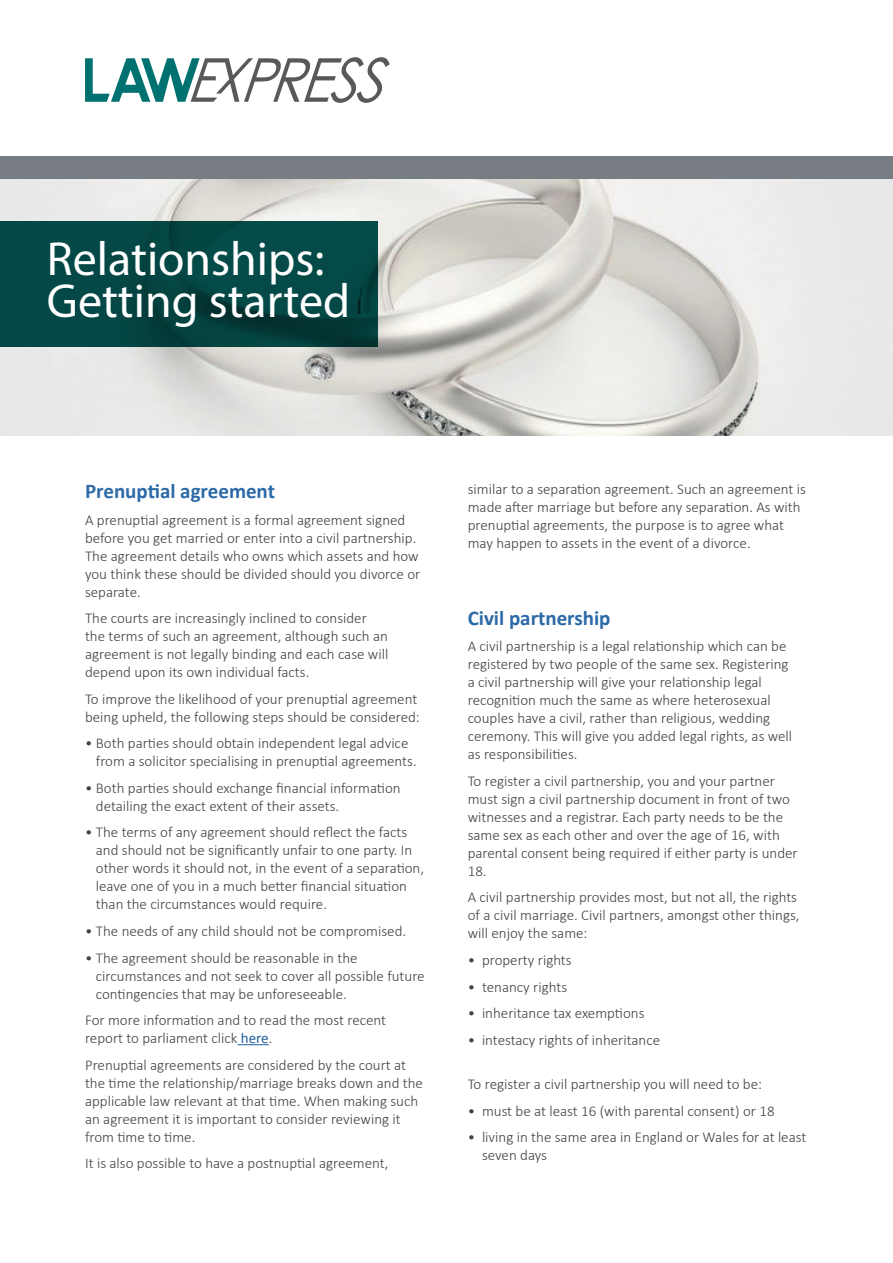
<style>
.page{position:relative;width:893px;height:1263px;background:#fff}
.page>*{position:absolute;margin:0;border:0;box-sizing:border-box;transform-origin:0 0}
.t1{font:48px/41.5px "Myriad Pro";color:#fff}
.t2{font:700 21px "Calibri";color:#2b6aa7}
.t3{font:300 15px/18px "Calibri";color:#414042}
.s1{font-weight:400;color:#215e9e}
</style>
<div class="page">
<img style="left:0;top:179px;width:893px;height:257px">
<div style="left:0;top:156px;width:893px;height:23px;background:#777d82"></div>
<hr style="left:237px;top:1044px;width:32px;height:1px;background:#215e9e">
<svg style="left:0;top:221px;width:378px;height:126px;background:#034543"></svg>
<svg style="left:85px;top:57px;width:305px;height:46px"></svg>
<h1 class="t1" style="left:47px;top:238px;width:305px">Relationships:<br>Getting started</h1>
<h2 class="t2" style="left:85px;top:478px;width:191px">Prenuptial agreement</h2>
<p class="t3" style="left:85px;top:510px;width:337px">A prenuptial agreement is a formal agreement signed before you get married or enter into a civil partnership.<br>The agreement details who owns which assets and how you think these should be divided should you divorce or separate.</p>
<p class="t3" style="left:85px;top:609px;width:305px">The courts are increasingly inclined to consider the terms of such an agreement, although such an agreement is not legally binding and each case will depend upon its own individual facts.</p>
<p class="t3" style="left:85px;top:689px;width:336px">To improve the likelihood of your prenuptial agreement being upheld, the following steps should be considered:</p>
<p class="t3" style="left:96px;top:734px;width:322px;text-indent:-11px">• Both parties should obtain independent legal advice from a solicitor specialising in prenuptial agreements.</p>
<p class="t3" style="left:96px;top:778px;width:306px;text-indent:-11px">• Both parties should exchange financial information detailing the exact extent of their assets.</p>
<p class="t3" style="left:96px;top:823px;width:330px;text-indent:-11px">• The terms of any agreement should reflect the facts and should not be significantly unfair to one party. In other words it should not, in the event of a separation, leave one of you in a much better financial situation than the circumstances would require.</p>
<p class="t3" style="left:85px;top:921px;width:323px">• The needs of any child should not be compromised.</p>
<p class="t3" style="left:96px;top:948px;width:330px;text-indent:-11px">• The agreement should be reasonable in the circumstances and not seek to cover all possible future contingencies that may be unforeseeable.</p>
<p class="t3" style="left:85px;top:1010px;width:303px">For more information and to read the most recent report to parliament click <span class="s1">here</span>.</p>
<p class="t3" style="left:85px;top:1055px;width:339px">Prenuptial agreements are considered by the court at the time the relationship/marriage breaks down and the applicable law relevant at that time. When making such an agreement it is important to consider reviewing it from time to time.</p>
<p class="t3" style="left:85px;top:1153px;width:305px">It is also possible to have a postnuptial agreement,</p>
<p class="t3" style="left:468px;top:479px;width:340px">similar to a separation agreement. Such an agreement is made after marriage but before any separation. As with prenuptial agreements, the purpose is to agree what may happen to assets in the event of a divorce.</p>
<h2 class="t2" style="left:468px;top:604px;width:144px">Civil partnership</h2>
<p class="t3" style="left:468px;top:637px;width:326px">A civil partnership is a legal relationship which can be registered by two people of the same sex. Registering a civil partnership will give your relationship legal recognition much the same as where heterosexual couples have a civil, rather than religious, wedding ceremony. This will give you added legal rights, as well as responsibilities.</p>
<p class="t3" style="left:468px;top:771px;width:332px">To register a civil partnership, you and your partner must sign a civil partnership document in front of two witnesses and a registrar. Each party needs to be the same sex as each other and over the age of 16, with parental consent being required if either party is under 18.</p>
<p class="t3" style="left:468px;top:888px;width:333px">A civil partnership provides most, but not all, the rights of a civil marriage. Civil partners, amongst other things, will enjoy the same:</p>
<p class="t3" style="left:468px;top:950px;width:105px">• property rights</p>
<p class="t3" style="left:468px;top:977px;width:101px">• tenancy rights</p>
<p class="t3" style="left:468px;top:1003px;width:178px">• inheritance tax exemptions</p>
<p class="t3" style="left:468px;top:1030px;width:194px">• intestacy rights of inheritance</p>
<p class="t3" style="left:468px;top:1074px;width:296px">To register a civil partnership you will need to be:</p>
<p class="t3" style="left:468px;top:1101px;width:308px">• must be at least 16 (with parental consent) or 18</p>
<p class="t3" style="left:482px;top:1127px;width:326px;text-indent:-14px">• living in the same area in England or Wales for at least seven days</p>
</div>
